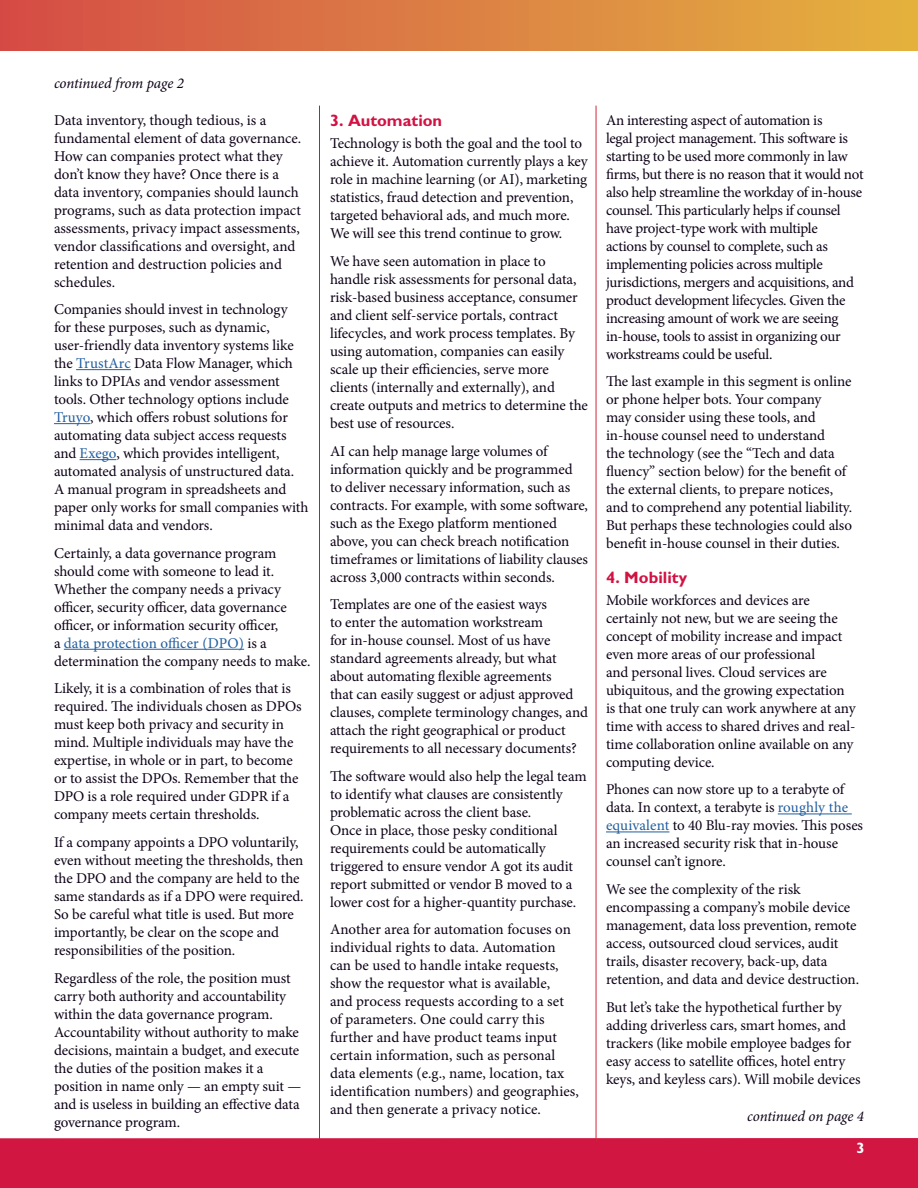
<style>
.page{position:relative;width:918px;height:1188px;background:#fff}
.page>*{position:absolute;margin:0;border:0;box-sizing:border-box;transform-origin:0 0}
.Subhead{font:700 16.5px "Gill Sans";color:#d21242}
.body_text{font:15px/18px "Minion Pro";letter-spacing:-.01em;color:#0d0116}
.Continued_line{font:italic 15px "Minion Pro";letter-spacing:-.01em;color:#0d0116}
.t1{font:700 15px "Gill Sans";color:#fff}
.s1{color:#215e9f}
</style>
<div class="page">
<div style="left:0;top:0;width:918px;height:50px;background:linear-gradient(to right,#d54d47,#e4b33f)"></div>
<svg style="left:0;top:1108px;width:918px;height:80px"></svg>
<hr style="left:596px;top:106px;width:1px;height:1035px;background:#fff">
<hr style="left:319px;top:106px;width:1px;height:1035px;background:#fff">
<hr style="left:76px;top:369px;width:55px;height:1px;background:#215e9f">
<hr style="left:54px;top:423px;width:36px;height:1px;background:#215e9f">
<hr style="left:80px;top:459px;width:36px;height:1px;background:#215e9f">
<hr style="left:64px;top:649px;width:180px;height:1px;background:#215e9f">
<hr style="left:778px;top:814px;width:74px;height:1px;background:#215e9f">
<hr style="left:606px;top:832px;width:63px;height:1px;background:#215e9f">
<p class="Continued_line" style="left:54px;top:73px;width:131px">continued from page 2</p>
<p class="body_text" style="left:54px;top:111px;width:249px">Data inventory, though tedious, is a fundamental element of data governance.<br>How can companies protect what they don’t know they have? Once there is a data inventory, companies should launch programs, such as data protection impact assessments, privacy impact assessments, vendor classifications and oversight, and retention and destruction policies and schedules.</p>
<p class="body_text" style="left:54px;top:300px;width:256px">Companies should invest in technology for these purposes, such as dynamic, user-friendly data inventory systems like the <span class="s1">TrustArc</span> Data Flow Manager, which links to DPIAs and vendor assessment tools. Other technology options include <span class="s1">Truyo</span>, which offers robust solutions for automating data subject access requests and <span class="s1">Exego</span>, which provides intelligent, automated analysis of unstructured data.<br>A manual program in spreadsheets and paper only works for small companies with minimal data and vendors.</p>
<p class="body_text" style="left:54px;top:544px;width:258px">Certainly, a data governance program should come with someone to lead it.<br>Whether the company needs a privacy officer, security officer, data governance officer, or information security officer,<br>a <span class="s1">data protection officer (DPO)</span> is a determination the company needs to make.</p>
<p class="body_text" style="left:54px;top:680px;width:249px">Likely, it is a combination of roles that is required. The individuals chosen as DPOs must keep both privacy and security in mind. Multiple individuals may have the expertise, in whole or in part, to become or to assist the DPOs. Remember that the DPO is a role required under GDPR if a company meets certain thresholds.</p>
<p class="body_text" style="left:54px;top:833px;width:251px">If a company appoints a DPO voluntarily, even without meeting the thresholds, then the DPO and the company are held to the same standards as if a DPO were required.<br>So be careful what title is used. But more importantly, be clear on the scope and responsibilities of the position.</p>
<p class="body_text" style="left:54px;top:969px;width:249px">Regardless of the role, the position must carry both authority and accountability within the data governance program.<br>Accountability without authority to make decisions, maintain a budget, and execute the duties of the position makes it a position in name only — an empty suit — and is useless in building an effective data governance program.</p>
<p class="Subhead" style="left:330px;top:111px;width:114px">3. Automation</p>
<p class="body_text" style="left:330px;top:135px;width:259px">Technology is both the goal and the tool to achieve it. Automation currently plays a key role in machine learning (or AI), marketing statistics, fraud detection and prevention, targeted behavioral ads, and much more.<br>We will see this trend continue to grow.</p>
<p class="body_text" style="left:330px;top:252px;width:259px">We have seen automation in place to handle risk assessments for personal data, risk-based business acceptance, consumer and client self-service portals, contract lifecycles, and work process templates. By using automation, companies can easily scale up their efficiencies, serve more clients (internally and externally), and create outputs and metrics to determine the best use of resources.</p>
<p class="body_text" style="left:330px;top:442px;width:260px">AI can help manage large volumes of information quickly and be programmed to deliver necessary information, such as contracts. For example, with some software, such as the Exego platform mentioned above, you can check breach notification timeframes or limitations of liability clauses across 3,000 contracts within seconds.</p>
<p class="body_text" style="left:330px;top:595px;width:260px">Templates are one of the easiest ways<br>to enter the automation workstream<br>for in-house counsel. Most of us have standard agreements already, but what about automating flexible agreements<br>that can easily suggest or adjust approved clauses, complete terminology changes, and attach the right geographical or product requirements to all necessary documents?</p>
<p class="body_text" style="left:330px;top:767px;width:258px">The software would also help the legal team to identify what clauses are consistently problematic across the client base.<br>Once in place, those pesky conditional requirements could be automatically triggered to ensure vendor A got its audit report submitted or vendor B moved to a lower cost for a higher-quantity purchase.</p>
<p class="body_text" style="left:330px;top:921px;width:250px">Another area for automation focuses on individual rights to data. Automation can be used to handle intake requests, show the requestor what is available,<br>and process requests according to a set of parameters. One could carry this further and have product teams input certain information, such as personal data elements (e.g., name, location, tax identification numbers) and geographies, and then generate a privacy notice.</p>
<p class="body_text" style="left:606px;top:111px;width:259px">An interesting aspect of automation is<br>legal project management. This software is starting to be used more commonly in law firms, but there is no reason that it would not also help streamline the workday of in-house counsel. This particularly helps if counsel have project-type work with multiple<br>actions by counsel to complete, such as implementing policies across multiple jurisdictions, mergers and acquisitions, and product development lifecycles. Given the increasing amount of work we are seeing in-house, tools to assist in organizing our workstreams could be useful.</p>
<p class="body_text" style="left:606px;top:372px;width:248px">The last example in this segment is online or phone helper bots. Your company<br>may consider using these tools, and in-house counsel need to understand<br>the technology (see the “Tech and data fluency” section below) for the benefit of the external clients, to prepare notices, and to comprehend any potential liability.<br>But perhaps these technologies could also benefit in-house counsel in their duties.</p>
<p class="Subhead" style="left:606px;top:567px;width:83px">4. Mobility</p>
<p class="body_text" style="left:606px;top:591px;width:251px">Mobile workforces and devices are certainly not new, but we are seeing the concept of mobility increase and impact even more areas of our professional<br>and personal lives. Cloud services are ubiquitous, and the growing expectation is that one truly can work anywhere at any time with access to shared drives and real&shy;time collaboration online available on any computing device.</p>
<p class="body_text" style="left:606px;top:781px;width:259px">Phones can now store up to a terabyte of data. In context, a terabyte is <span class="s1">roughly the equivalent</span> to 40 Blu-ray movies. This poses an increased security risk that in-house counsel can’t ignore.</p>
<p class="body_text" style="left:606px;top:880px;width:255px">We see the complexity of the risk encompassing a company’s mobile device management, data loss prevention, remote access, outsourced cloud services, audit trails, disaster recovery, back-up, data retention, and data and device destruction.</p>
<p class="body_text" style="left:606px;top:998px;width:256px">But let’s take the hypothetical further by adding driverless cars, smart homes, and trackers (like mobile employee badges for easy access to satellite offices, hotel entry keys, and keyless cars). Will mobile devices</p>
<p class="Continued_line" style="left:747px;top:1105px;width:118px">continued on page 4</p>
<p class="t1" style="left:856px;top:1139px;width:10px">3</p>
</div>
